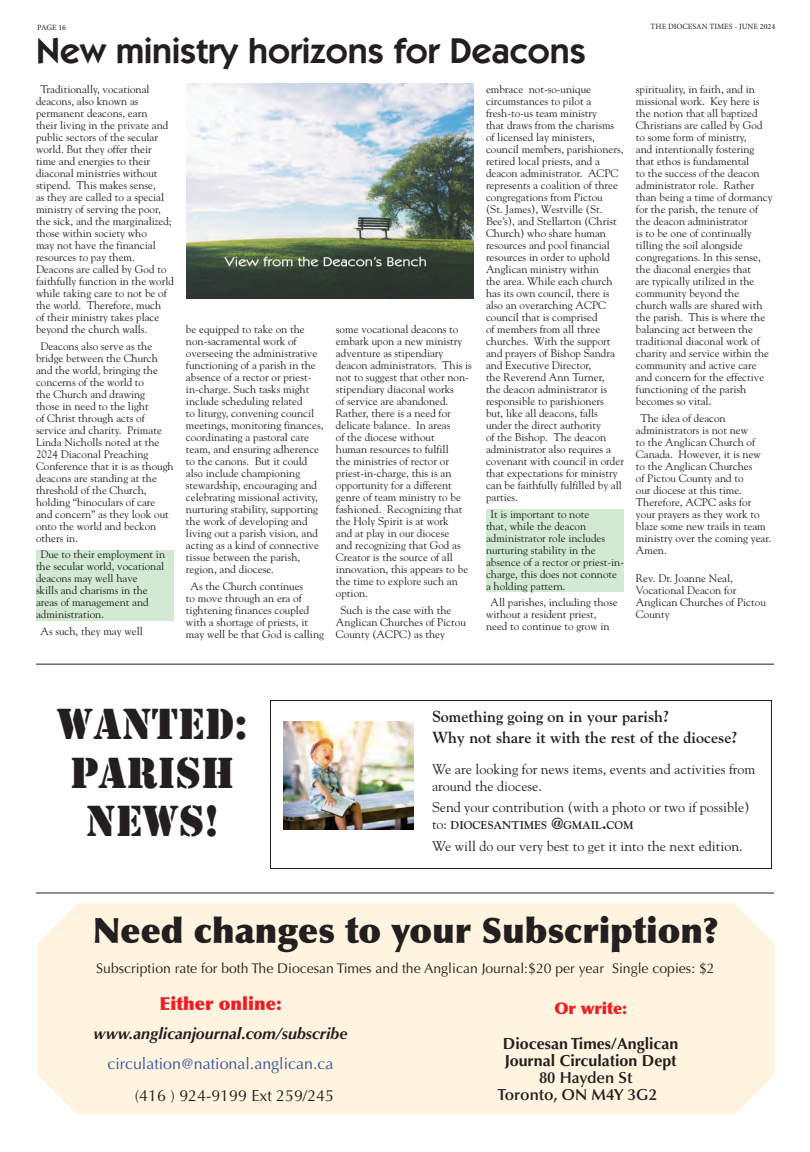
<style>
.page{position:relative;width:810px;height:1152px;background:#fff}
.page>*{position:absolute;margin:0;border:0;box-sizing:border-box;transform-origin:0 0}
.t1{font:45px/48px "Stencil";color:#231f20;text-align:center}
.t2{font:600 36px "ITC Kabel Std";color:#231f20}
.t3{font:900 35px "Optima LT Std";color:#231f20}
.t4{font:900 18px "Optima LT Std";color:#ee1d23}
.t5{font:700 16px/21.5px "Goudy Std";color:#231f20}
.t6{font:700 16px/17px "Optima LT Std";color:#231f20}
.t7{font:italic 700 16px "Optima LT Std";color:#231f20}
.t8{font:16px "Optima LT Std";color:#3853a3}
.t9{font:600 16px/17px "Optima LT Std";color:#231f20}
.t10{font:16px "Optima LT Std";color:#231f20}
.t11{font:900 16px "Optima LT Std";color:#ee1d23}
.t12{font:14px/17px "Goudy Std";color:#231f20}
.t13{font:14px "Optima LT Std";color:#231f20}
.t14{font:700 11.2px "Goudy Std";color:#231f20}
.t15{font:11px/12px "Goudy Std";color:#231f20}
.t16{font:8px "Minion Pro";color:#231f20}
.s1{font-weight:400;font-size:14px}
.s2{font-size:16px}
</style>
<div class="page">
<hr style="left:36px;top:664px;width:738px;height:1px;background:#231f20">
<div style="left:37px;top:903px;width:738px;height:212px;background:#fef4df"></div>
<img style="left:284px;top:722px;width:130px;height:107px">
<div style="left:270px;top:700px;width:502px;height:169px;border:1px solid #231f20"></div>
<hr style="left:36px;top:892px;width:738px;height:1px;background:#231f20">
<img style="left:187px;top:83px;width:287px;height:216px">
<div style="left:36px;top:550px;width:138px;height:71px;background:#d2e9d3"></div>
<div style="left:486px;top:509px;width:138px;height:83px;background:#d2e9d3"></div>
<p class="t16" style="left:37px;top:24px;width:30px">PAGE 16</p>
<p class="t16" style="left:651px;top:23px;width:126px">THE DIOCESAN TIMES - JUNE 2024</p>
<h2 class="t2" style="left:36px;top:37px;width:551px">New ministry horizons for Deacons</h2>
<p class="t15" style="left:36px;top:84px;width:140px;text-indent:4px">Traditionally, vocational deacons, also known as permanent deacons, earn<br>their living in the private and public sectors of the secular world. But they offer their time and energies to their diaconal ministries without stipend. This makes sense,<br>as they are called to a special ministry of serving the poor, the sick, and the marginalized; those within society who<br>may not have the financial resources to pay them.<br>Deacons are called by God to faithfully function in the world while taking care to not be of the world. Therefore, much<br>of their ministry takes place beyond the church walls.</p>
<p class="t15" style="left:36px;top:340px;width:139px;text-indent:4px">Deacons also serve as the bridge between the Church and the world, bringing the concerns of the world to<br>the Church and drawing<br>those in need to the light<br>of Christ through acts of service and charity. Primate<br>Linda Nicholls noted at the<br>2024 Diaconal Preaching<br>Conference that it is as though deacons are standing at the threshold of the Church, holding “binoculars of care and concern” as they look out onto the world and beckon others in.</p>
<p class="t15" style="left:36px;top:549px;width:131px;text-indent:4px">Due to their employment in the secular world, vocational deacons may well have<br>skills and charisms in the areas of management and administration.</p>
<p class="t15" style="left:40px;top:625px;width:104px">As such, they may well</p>
<p class="t15" style="left:486px;top:84px;width:140px">embrace not-so-unique circumstances to pilot a fresh-to-us team ministry<br>that draws from the charisms of licensed lay ministers, council members, parishioners, retired local priests, and a deacon administrator. ACPC represents a coalition of three congregations from Pictou<br>(St. James), Westville (St.<br>Bee’s), and Stellarton (Christ<br>Church) who share human resources and pool financial resources in order to uphold<br>Anglican ministry within<br>the area. While each church has its own council, there is also an overarching ACPC council that is comprised<br>of members from all three churches. With the support and prayers of Bishop Sandra and Executive Director,<br>the Reverend Ann Turner,<br>the deacon administrator is responsible to parishioners but, like all deacons, falls under the direct authority<br>of the Bishop. The deacon administrator also requires a covenant with council in order that expectations for ministry can be faithfully fulfilled by all parties.</p>
<p class="t15" style="left:486px;top:508px;width:140px;text-indent:4px">It is important to note<br>that, while the deacon administrator role includes nurturing stability in the absence of a rector or priest-in&shy;charge, this does not connote a holding pattern.</p>
<p class="t15" style="left:486px;top:597px;width:133px;text-indent:4px">All parishes, including those without a resident priest, need to continue to grow in</p>
<p class="t15" style="left:186px;top:324px;width:139px">be equipped to take on the non-sacramental work of overseeing the administrative functioning of a parish in the absence of a rector or priest&shy;in-charge. Such tasks might include scheduling related<br>to liturgy, convening council meetings, monitoring finances, coordinating a pastoral care team, and ensuring adherence to the canons. But it could also include championing stewardship, encouraging and celebrating missional activity, nurturing stability, supporting the work of developing and living out a parish vision, and acting as a kind of connective tissue between the parish, region, and diocese.</p>
<p class="t15" style="left:186px;top:580px;width:140px;text-indent:4px">As the Church continues<br>to move through an era of tightening finances coupled with a shortage of priests, it may well be that God is calling</p>
<p class="t15" style="left:336px;top:324px;width:137px">some vocational deacons to embark upon a new ministry adventure as stipendiary deacon administrators. This is not to suggest that other non&shy;stipendiary diaconal works<br>of service are abandoned.<br>Rather, there is a need for delicate balance. In areas<br>of the diocese without<br>human resources to fulfill<br>the ministries of rector or priest-in-charge, this is an opportunity for a different genre of team ministry to be fashioned. Recognizing that the Holy Spirit is at work<br>and at play in our diocese<br>and recognizing that God as<br>Creator is the source of all innovation, this appears to be the time to explore such an option.</p>
<p class="t15" style="left:336px;top:604px;width:131px;text-indent:4px">Such is the case with the<br>Anglican Churches of Pictou<br>County (ACPC) as they</p>
<p class="t15" style="left:636px;top:84px;width:138px">spirituality, in faith, and in missional work. Key here is the notion that all baptized<br>Christians are called by God to some form of ministry,<br>and intentionally fostering that ethos is fundamental<br>to the success of the deacon administrator role. Rather than being a time of dormancy for the parish, the tenure of the deacon administrator<br>is to be one of continually tilling the soil alongside congregations. In this sense, the diaconal energies that<br>are typically utilized in the community beyond the church walls are shared with the parish. This is where the balancing act between the traditional diaconal work of charity and service within the community and active care and concern for the effective functioning of the parish becomes so vital.</p>
<p class="t15" style="left:636px;top:412px;width:137px;text-indent:4px">The idea of deacon administrators is not new<br>to the Anglican Church of<br>Canada. However, it is new to the Anglican Churches<br>of Pictou County and to<br>our diocese at this time.<br>Therefore, ACPC asks for your prayers as they work to blaze some new trails in team ministry over the coming year.<br>Amen.</p>
<p class="t15" style="left:636px;top:573px;width:131px">Rev. Dr. Joanne Neal,<br>Vocational Deacon for<br>Anglican Churches of Pictou<br>County</p>
<h1 class="t1" style="left:57px;top:705px;width:193px">WANTED:<br>PARISH<br>NEWS!</h1>
<h3 class="t5" style="left:432px;top:706px;width:307px">Something going on in your parish?<br>Why not share it with the rest of the diocese?</h3>
<p class="t12" style="left:432px;top:761px;width:325px">We are looking for news items, events and activities from around the diocese.</p>
<p class="t12" style="left:432px;top:800px;width:319px">Send your contribution (with a photo or two if possible)</p>
<p class="t14" style="left:432px;top:820px;width:203px"><span class="s1">to:</span> DIOCESANTIMES <span class="s2">@</span>GMAIL<span class="s2">.</span>COM</p>
<p class="t12" style="left:432px;top:838px;width:312px">We will do our very best to get it into the next edition.</p>
<h3 class="t3" style="left:93px;top:914px;width:627px">Need changes to your Subscription?</h3>
<p class="t13" style="left:96px;top:961px;width:620px">Subscription rate for both The Diocesan Times and the Anglican Journal:$20 per year Single copies: $2</p>
<h3 class="t4" style="left:159px;top:995px;width:124px">Either online:</h3>
<h3 class="t7" style="left:94px;top:1026px;width:255px">www.anglicanjournal.com/subscribe</h3>
<h3 class="t8" style="left:107px;top:1056px;width:228px">circulation@national.anglican.ca</h3>
<h3 class="t10" style="left:135px;top:1088px;width:201px">(416 ) 924-9199 Ext 259/245</h3>
<h3 class="t11" style="left:554px;top:1001px;width:74px">Or write:</h3>
<h3 class="t6" style="left:503px;top:1036px;width:177px">Diocesan Times/Anglican<br>Journal Circulation Dept</h3>
<h3 class="t9" style="left:498px;top:1070px;width:161px;text-indent:42px">80 Hayden St<br>Toronto, ON M4Y 3G2</h3>
</div>
